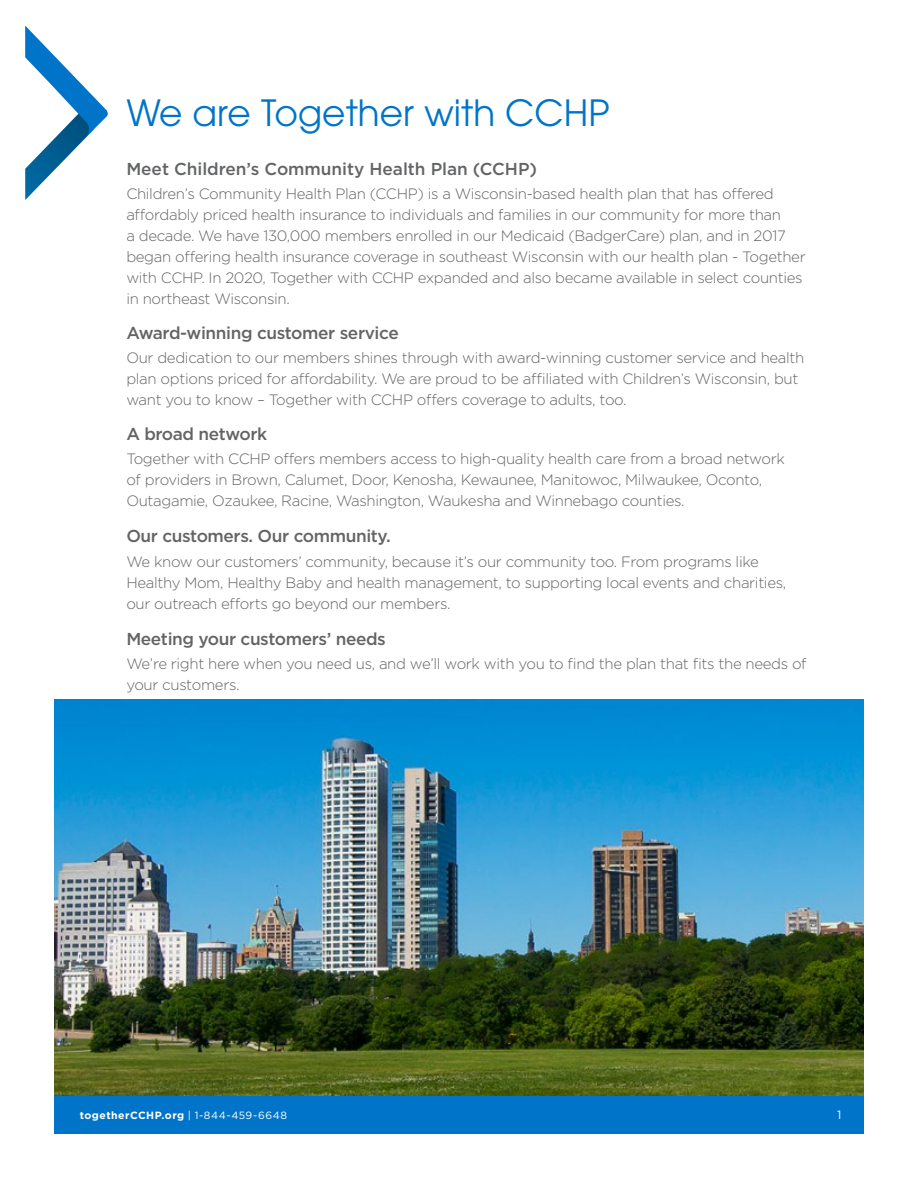
<style>
.page{position:relative;width:918px;height:1188px;background:#fff}
.page>*{position:absolute;margin:0;border:0;box-sizing:border-box;transform-origin:0 0}
.t1{font:36px "ITC Avant Garde Pro";color:#0074c8}
.t2{font:500 17.25px "Gotham";letter-spacing:-.025em;color:#636466}
.t3{font:500 17.25px "Gotham";letter-spacing:-.005em;color:#636466}
.t4{font:300 15px/21px "Gotham";letter-spacing:-.025em;color:#636466}
.t5{font:12px "Gotham";color:#fff}
.t6{font:700 10.5px "Gotham";letter-spacing:.045em;color:#fff}
.s1{font-weight:400}
</style>
<div class="page">
<div style="left:54px;top:1095px;width:810px;height:39px;background:#0074c8"></div>
<img style="left:54px;top:700px;width:810px;height:395px">
<svg style="left:25px;top:26px;width:83px;height:174px"></svg>
<h1 class="t1" style="left:126px;top:90px;width:485px">We are Together with CCHP</h1>
<p class="t3" style="left:126px;top:158px;width:412px">Meet Children’s Community Health Plan (CCHP)</p>
<p class="t4" style="left:126px;top:183px;width:681px">Children’s Community Health Plan (CCHP) is a Wisconsin-based health plan that has offered affordably priced health insurance to individuals and families in our community for more than<br>a decade. We have 130,000 members enrolled in our Medicaid (BadgerCare) plan, and in 2017 began offering health insurance coverage in southeast Wisconsin with our health plan - Together with CCHP. In 2020, Together with CCHP expanded and also became available in select counties in northeast Wisconsin.</p>
<p class="t2" style="left:126px;top:321px;width:274px">Award-winning customer service</p>
<p class="t4" style="left:126px;top:347px;width:680px">Our dedication to our members shines through with award-winning customer service and health plan options priced for affordability. We are proud to be affiliated with Children’s Wisconsin, but want you to know – Together with CCHP offers coverage to adults, too.</p>
<p class="t2" style="left:126px;top:423px;width:142px">A broad network</p>
<p class="t4" style="left:126px;top:448px;width:660px">Together with CCHP offers members access to high-quality health care from a broad network of providers in Brown, Calumet, Door, Kenosha, Kewaunee, Manitowoc, Milwaukee, Oconto,<br>Outagamie, Ozaukee, Racine, Washington, Waukesha and Winnebago counties.</p>
<p class="t2" style="left:126px;top:525px;width:266px">Our customers. Our community.</p>
<p class="t4" style="left:126px;top:550px;width:662px">We know our customers’ community, because it’s our community too. From programs like<br>Healthy Mom, Healthy Baby and health management, to supporting local events and charities, our outreach efforts go beyond our members.</p>
<p class="t2" style="left:126px;top:627px;width:261px">Meeting your customers’ needs</p>
<p class="t4" style="left:126px;top:653px;width:682px">We’re right here when you need us, and we’ll work with you to find the plan that fits the needs of your customers.</p>
<p class="t6" style="left:80px;top:1108px;width:209px">togetherCCHP.org <span class="s1">| 1-844-459-6648</span></p>
<p class="t5" style="left:837px;top:1107px;width:6px">1</p>
</div>
